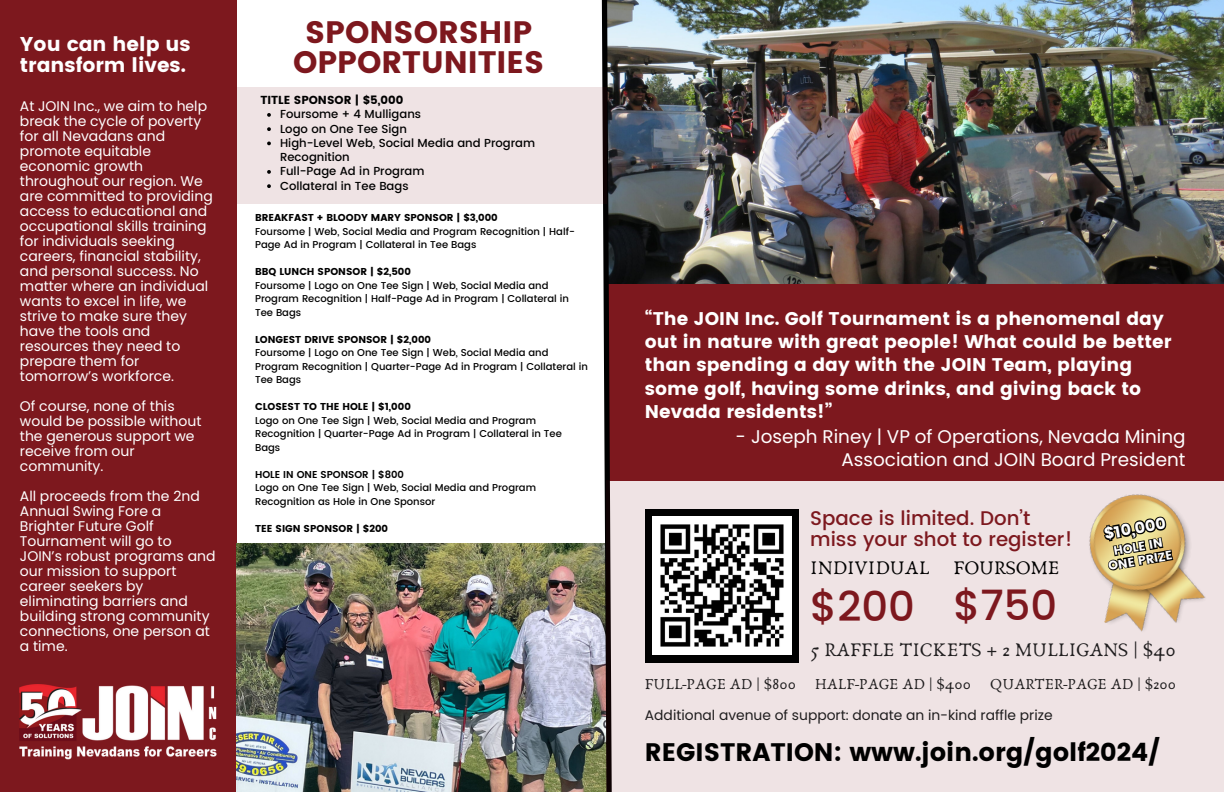
<style>
.page{position:relative;width:1224px;height:792px;background:#fff}
.page>*{position:absolute;margin:0;border:0;box-sizing:border-box;transform-origin:0 0}
.t1{font:500 41.7px "Poppins";color:#7d181e}
.t2{font:31px "Poppins";color:#7d181e}
.t3{font:25.3px "Poppins";color:#000}
.t4{font:20px "Anaktoria";color:#1f1d1e}
.t5{font:20px/21.8px "Poppins";color:#fff}
.t6{font:20px "Anaktoria";color:#000}
.t7{font:500 19.7px "Poppins";color:#7d181e}
.t8{font:18.4px/23.2px "Poppins";color:#fff}
.t9{font:18.4px/23.2px "Poppins";color:#fff;text-align:right}
.t10{font:15.9px "Anaktoria";color:#1f1d1e}
.t11{font:15.9px "Poppins";color:#fff}
.t12{font:14px/15px "Poppins";color:#fff}
.t13{font:13.9px "Poppins";color:#1f1d1e}
.t14{font:12.4px/13.8px "Poppins";color:#fff;text-align:center}
.t15{font:500 11.6px/14.2px "Poppins";color:#000}
.t16{font:11.6px "Poppins";color:#000}
.t17{font:500 10px/13.5px "Poppins";color:#000}
.t18{font:10px "Poppins";color:#000}
.t19{font:600 10px "Poppins";color:#000}
</style>
<div class="page">
<div style="left:0;top:0;width:236px;height:792px;background:#7d181e"></div>
<div style="left:607px;top:274px;width:617px;height:207px;background:#7d181e"></div>
<img style="left:236px;top:544px;width:363px;height:248px">
<img style="left:615px;top:0;width:609px;height:284px">
<img style="left:599px;top:0;width:16px;height:792px">
<img style="left:20px;top:685px;width:196px;height:74px">
<div style="left:231px;top:87px;width:376px;height:116px;background:#efe3e4"></div>
<svg style="left:267px;top:113px;width:4px;height:4px"></svg>
<svg style="left:267px;top:127px;width:4px;height:4px"></svg>
<svg style="left:267px;top:142px;width:4px;height:3px"></svg>
<svg style="left:267px;top:170px;width:4px;height:4px"></svg>
<svg style="left:267px;top:184px;width:4px;height:4px"></svg>
<div style="left:607px;top:481px;width:617px;height:311px;background:#efe3e4"></div>
<div style="left:645px;top:509px;width:154px;height:153px;background:#000"></div>
<img style="left:652px;top:516px;width:139px;height:139px">
<img style="left:1089px;top:494px;width:117px;height:138px">
<svg style="left:1100px;top:513px;width:75px;height:61px;background:#8d7c4e"></svg>
<p class="t5" style="left:20px;top:33px;width:172px">You can help us transform lives.</p>
<p class="t12" style="left:20px;top:98px;width:194px">At JOIN Inc., we aim to help break the cycle of poverty for all Nevadans and promote equitable economic growth throughout our region. We are committed to providing access to educational and occupational skills training for individuals seeking careers, financial stability, and personal success. No matter where an individual wants to excel in life, we strive to make sure they have the tools and resources they need to prepare them for tomorrow’s workforce.</p>
<p class="t12" style="left:20px;top:398px;width:183px">Of course, none of this would be possible without the generous support we receive from our community.</p>
<p class="t12" style="left:20px;top:488px;width:197px">All proceeds from the 2nd<br>Annual Swing Fore a<br>Brighter Future Golf<br>Tournament will go to<br>JOIN’s robust programs and our mission to support career seekers by eliminating barriers and building strong community connections, one person at a time.</p>
<p class="t2" style="left:305px;top:14px;width:228px">SPONSORSHIP</p>
<p class="t2" style="left:293px;top:44px;width:253px">OPPORTUNITIES</p>
<p class="t16" style="left:260px;top:93px;width:144px">TITLE SPONSOR | $5,000</p>
<p class="t15" style="left:280px;top:107px;width:142px">Foursome + 4 Mulligans</p>
<p class="t15" style="left:280px;top:121px;width:128px">Logo on One Tee Sign</p>
<p class="t15" style="left:280px;top:136px;width:257px">High-Level Web, Social Media and Program<br>Recognition</p>
<p class="t15" style="left:280px;top:164px;width:146px">Full-Page Ad in Program</p>
<p class="t15" style="left:280px;top:178px;width:130px">Collateral in Tee Bags</p>
<p class="t18" style="left:255px;top:212px;width:244px">BREAKFAST + BLOODY MARY SPONSOR | $3,000</p>
<p class="t17" style="left:255px;top:225px;width:321px">Foursome | Web, Social Media and Program Recognition | Half-<br>Page Ad in Program | Collateral in Tee Bags</p>
<p class="t18" style="left:255px;top:266px;width:157px">BBQ LUNCH SPONSOR | $2,500</p>
<p class="t17" style="left:255px;top:279px;width:315px">Foursome | Logo on One Tee Sign | Web, Social Media and<br>Program Recognition | Half-Page Ad in Program | Collateral in<br>Tee Bags</p>
<p class="t18" style="left:255px;top:333px;width:178px">LONGEST DRIVE SPONSOR | $2,000</p>
<p class="t17" style="left:255px;top:346px;width:334px">Foursome | Logo on One Tee Sign | Web, Social Media and<br>Program Recognition | Quarter-Page Ad in Program | Collateral in<br>Tee Bags</p>
<p class="t18" style="left:255px;top:401px;width:157px">CLOSEST TO THE HOLE | $1,000</p>
<p class="t17" style="left:255px;top:414px;width:308px">Logo on One Tee Sign | Web, Social Media and Program<br>Recognition | Quarter-Page Ad in Program | Collateral in Tee<br>Bags</p>
<p class="t19" style="left:255px;top:468px;width:151px">HOLE IN ONE SPONSOR | $800</p>
<p class="t17" style="left:255px;top:481px;width:283px">Logo on One Tee Sign | Web, Social Media and Program<br>Recognition as Hole in One Sponsor</p>
<p class="t18" style="left:255px;top:522px;width:135px">TEE SIGN SPONSOR | $200</p>
<p class="t8" style="left:645px;top:307px;width:528px">“The JOIN Inc. Golf Tournament is a phenomenal day out in nature with great people! What could be better than spending a day with the JOIN Team, playing some golf, having some drinks, and giving back to Nevada residents!”</p>
<p class="t9" style="left:736px;top:425px;width:451px">- Joseph Riney | VP of Operations, Nevada Mining<br>Association and JOIN Board President</p>
<p class="t7" style="left:810px;top:506px;width:222px">Space is limited. Don’t</p>
<p class="t7" style="left:810px;top:528px;width:264px">miss your shot to register!</p>
<p class="t6" style="left:810px;top:556px;width:121px">INDIVIDUAL</p>
<p class="t1" style="left:810px;top:583px;width:106px">$200</p>
<p class="t6" style="left:953px;top:556px;width:108px">FOURSOME</p>
<p class="t1" style="left:953px;top:581px;width:105px">$750</p>
<p class="t11" style="left:1103px;top:525px;width:64px;rotate:-10deg">$10,000</p>
<p class="t14" style="left:1105px;top:546px;width:66px;rotate:-10deg">HOLE IN<br>ONE PRIZE</p>
<p class="t4" style="left:810px;top:637px;width:367px">5 RAFFLE TICKETS + 2 MULLIGANS | $40</p>
<p class="t10" style="left:645px;top:675px;width:533px">FULL-PAGE AD | $800 HALF-PAGE AD | $400 QUARTER-PAGE AD | $200</p>
<p class="t13" style="left:645px;top:706px;width:409px">Additional avenue of support: donate an in-kind raffle prize</p>
<p class="t3" style="left:645px;top:738px;width:516px">REGISTRATION: www.join.org/golf2024/</p>
</div>
